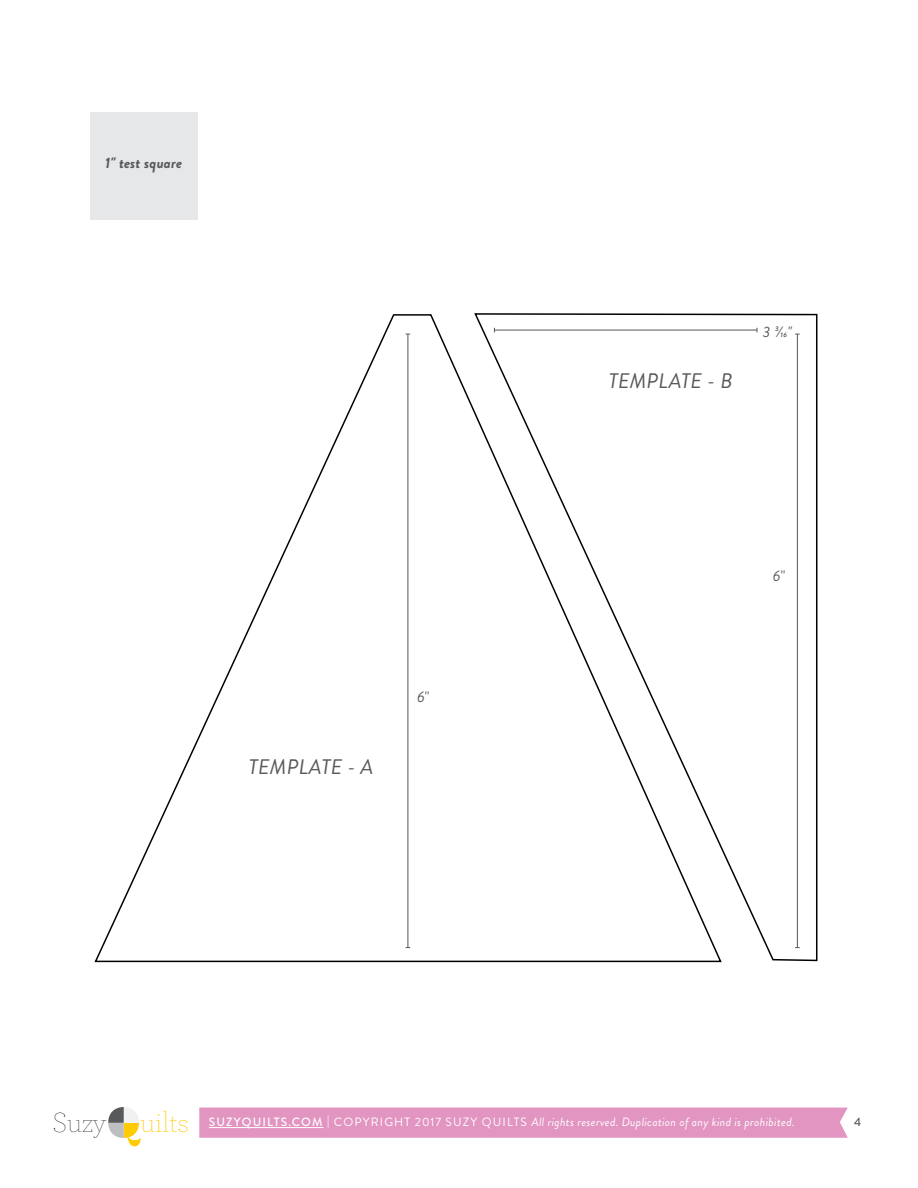
<style>
.page{position:relative;width:918px;height:1188px;background:#fff}
.page>*{position:absolute;margin:0;border:0;box-sizing:border-box;transform-origin:0 0}
.t1{font:200 28.95px "Archer";color:#ffcb05}
.t2{font:italic 21px "Brandon Grotesque";letter-spacing:.01em;color:#58595b}
.t3{font:italic 700 15px "Brandon Grotesque";letter-spacing:.01em;color:#58595b}
.t4{font:italic 15px "Brandon Grotesque";color:#58595b}
.t5{font:italic 12px "Brandon Grotesque";letter-spacing:.025em;color:#fff}
.t6{font:500 12px "Brandon Grotesque";color:#58595b}
.s1{font-style:normal}
.s2{font-weight:100;color:#000}
.s3{font-weight:500;font-style:normal}
</style>
<div class="page">
<svg style="left:108px;top:1107px;width:33px;height:40px"></svg>
<div style="left:199px;top:1108px;width:649px;height:30px;background:#e295c1"></div>
<hr style="left:209px;top:1127px;width:115px;height:1px;background:#fff">
<svg style="left:94px;top:314px;width:628px;height:649px"></svg>
<svg style="left:473px;top:313px;width:345px;height:649px"></svg>
<hr style="left:407px;top:334px;width:1px;height:614px;background:#58595b">
<hr style="left:797px;top:334px;width:1px;height:614px;background:#58595b">
<hr style="left:494px;top:330px;width:263px;height:1px;background:#58595b">
<div style="left:90px;top:112px;width:108px;height:108px;background:#e6e7e8"></div>
<p class="t3" style="left:105px;top:152px;width:79px">1" test square</p>
<h2 class="t2" style="left:249px;top:752px;width:126px">TEMPLATE - A</h2>
<p class="t4" style="left:417px;top:687px;width:14px">6<span class="s1">"</span></p>
<h2 class="t2" style="left:609px;top:367px;width:125px">TEMPLATE - B</h2>
<p class="t4" style="left:763px;top:321px;width:31px">3 3/16"</p>
<p class="t4" style="left:773px;top:565px;width:14px">6<span class="s1">"</span></p>
<h1 class="t1" style="left:52px;top:1105px;width:138px"><span class="s2">Suzy</span> uilts</h1>
<p class="t5" style="left:209px;top:1114px;width:587px"><span class="s3">SUZYQUILTS.COM |</span> <span class="s1">COPYRIGHT 2017 SUZY QUILTS</span> All rights reserved. Duplication of any kind is prohibited.</p>
<p class="t6" style="left:854px;top:1114px;width:9px">4</p>
</div>
